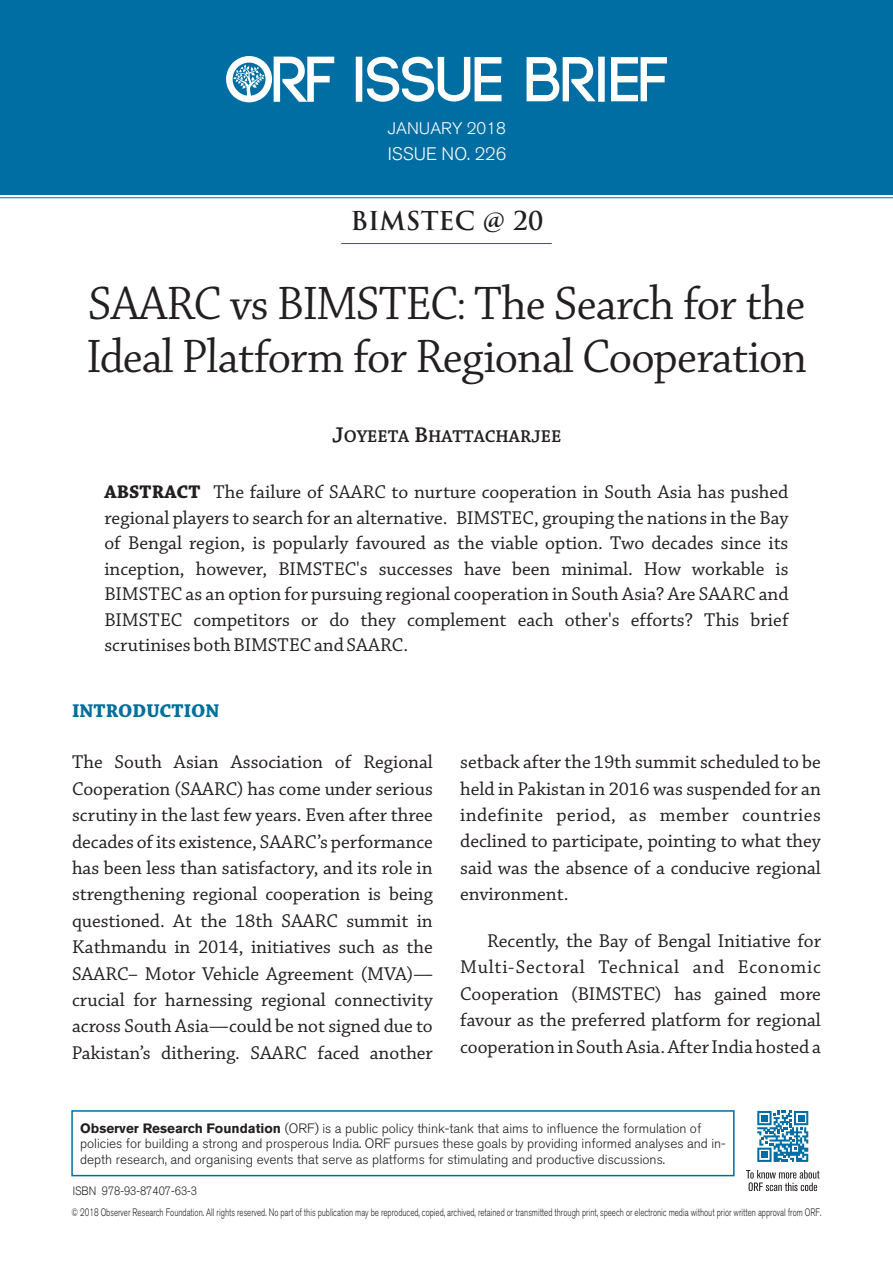
<style>
.page{position:relative;width:893px;height:1263px;background:#fff}
.page>*{position:absolute;margin:0;border:0;box-sizing:border-box;transform-origin:0 0}
.t1{font:49.95px/53.7px "Chaparral Pro Disp";color:#231f20}
.t2{font:700 25.35px "Trajan Pro";color:#231f20}
.t3{font:19.5px/26.4px "Chaparral Pro";color:#231f20;text-align:justify}
.t4{font:700 19.5px "Chaparral Pro";color:#006f9a}
.t5{font:600 18px "Chaparral Pro";color:#231f20}
.t6{font:300 18px "Akzidenz Grotesk BQ";color:#fff}
.t7{font:300 16.8px "Akzidenz Grotesk BQ";color:#fff}
.t8{font:300 13.5px/15.1px "Akzidenz Grotesk BQ";color:#231f20}
.t9{font:300 12px "Akzidenz Grotesk BQ";color:#231f20;scale:.89 1}
.t10{font:300 10.8px "Akzidenz Grotesk BQ";color:#231f20;scale:.74 1}
.s1{font-size:22.5px}
.s2{font-weight:700;font-size:19.35px}
.s3{font-weight:700}
</style>
<div class="page">
<div style="left:0;top:0;width:893px;height:194px;background:#006ea2"></div>
<svg style="left:0;top:197px;width:893px;height:1px"></svg>
<svg style="left:226px;top:56px;width:108px;height:46px"></svg>
<svg style="left:611px;top:57px;width:56px;height:44px"></svg>
<svg style="left:356px;top:57px;width:145px;height:45px"></svg>
<svg style="left:527px;top:57px;width:78px;height:45px"></svg>
<div style="left:71px;top:1110px;width:664px;height:66px;border:1px solid #006ea2"></div>
<svg style="left:746px;top:1170px;width:73px;height:21px"></svg>
<svg style="left:757px;top:1111px;width:51px;height:51px"></svg>
<svg style="left:341px;top:243px;width:211px;height:1px"></svg>
<p class="t7" style="left:388px;top:122px;width:119px">JANUARY 2018</p>
<p class="t6" style="left:388px;top:147px;width:120px">ISSUE NO. 226</p>
<p class="t2" style="left:351px;top:211px;width:194px">BIMSTEC @ 20</p>
<h1 class="t1" style="left:87px;top:280px;width:721px">SAARC vs BIMSTEC: The Search for the<br>Ideal Platform for Regional Cooperation</h1>
<p class="t5" style="left:332px;top:428px;width:230px"><span class="s1">J</span>OYEETA <span class="s1">B</span>HATTACHARJEE</p>
<p class="t3" style="left:104px;top:480px;width:686px;line-height:25.5px"><span class="s2">ABSTRACT</span> The failure of SAARC to nurture cooperation in South Asia has pushed regional players to search for an alternative. BIMSTEC, grouping the nations in the Bay of Bengal region, is popularly favoured as the viable option. Two decades since its inception, however, BIMSTEC's successes have been minimal. How workable is BIMSTEC as an option for pursuing regional cooperation in South Asia? Are SAARC and BIMSTEC competitors or do they complement each other's efforts? This brief scrutinises both BIMSTEC and SAARC.</p>
<p class="t4" style="left:72px;top:703px;width:149px">INTRODUCTION</p>
<p class="t3" style="left:72px;top:750px;width:362px">The South Asian Association of Regional Cooperation (SAARC) has come under serious scrutiny in the last few years. Even after three decades of its existence, SAARC’s performance has been less than satisfactory, and its role in strengthening regional cooperation is being questioned. At the 18th SAARC summit in Kathmandu in 2014, initiatives such as the SAARC– Motor Vehicle Agreement (MVA)— crucial for harnessing regional connectivity across South Asia—could be not signed due to Pakistan’s dithering. SAARC faced another</p>
<p class="t3" style="left:460px;top:750px;width:362px">setback after the 19th summit scheduled to be held in Pakistan in 2016 was suspended for an indefinite period, as member countries declined to participate, pointing to what they said was the absence of a conducive regional environment.</p>
<p class="t3" style="left:460px;top:928px;width:362px;text-indent:27px">Recently, the Bay of Bengal Initiative for Multi-Sectoral Technical and Economic Cooperation (BIMSTEC) has gained more favour as the preferred platform for regional cooperation in South Asia. After India hosted a</p>
<p class="t8" style="left:80px;top:1122px;width:647px"><span class="s3">Observer Research Foundation</span> (ORF) is a public policy think-tank that aims to influence the formulation of policies for building a strong and prosperous India. ORF pursues these goals by providing informed analyses and in&shy;depth research, and organising events that serve as platforms for stimulating and productive discussions.</p>
<p class="t9" style="left:73px;top:1186px;width:141px">ISBN 978-93-87407-63-3</p>
<p class="t10" style="left:72px;top:1208px;width:1015px">© 2018 Observer Research Foundation. All rights reserved. No part of this publication may be reproduced, copied, archived, retained or transmitted through print, speech or electronic media without prior written approval from ORF.</p>
</div>
